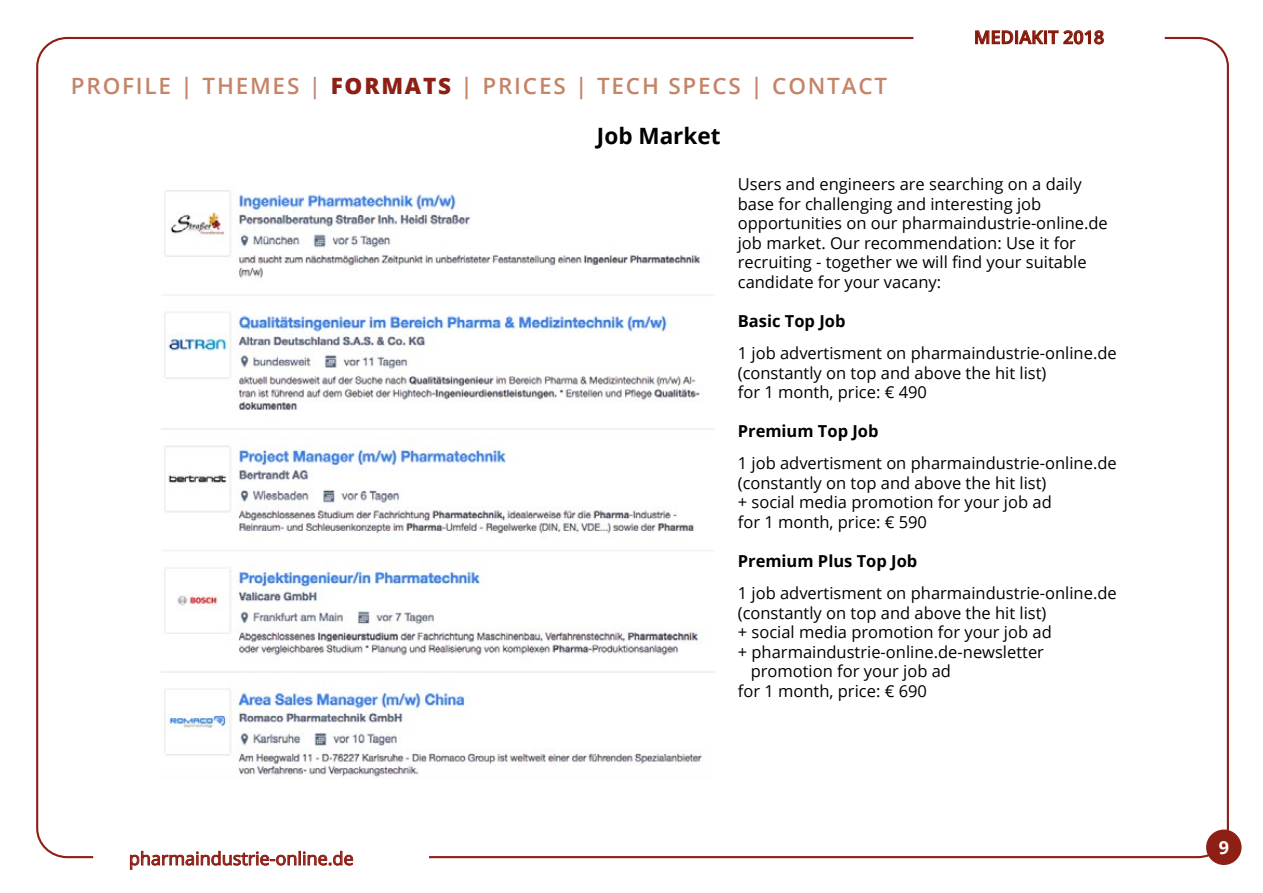
<style>
.page{position:relative;width:1263px;height:893px;background:#fff}
.page>*{position:absolute;margin:0;border:0;box-sizing:border-box;transform-origin:0 0}
.t1{font:600 22.5px "Open Sans";letter-spacing:.08em;color:#c48468}
.t2{font:700 22.5px "Open Sans";color:#000}
.t3{font:18px "Open Sans";color:#8d1f15}
.t4{font:600 18px "Open Sans";color:#851708}
.t5{font:700 18px "Open Sans";color:#fff}
.t6{font:16.5px/19.5px "Open Sans";color:#000}
.t7{font:700 16.5px "Open Sans";color:#000}
.s1{color:#c28b83}
.s2{font-weight:800;color:#8d1f15}
</style>
<div class="page">
<svg style="left:130px;top:850px;width:224px;height:20px"></svg>
<svg style="left:913px;top:30px;width:252px;height:15px"></svg>
<img style="left:162px;top:190px;width:553px;height:588px">
<div style="left:1206px;top:829px;width:35px;height:36px;background:#8d1f15;border-radius:50%"></div>
<h1 class="t1" style="left:71px;top:70px;width:818px">PROFILE | THEMES <span class="s1">|</span> <span class="s2">FORMATS</span> | PRICES | TECH SPECS | CONTACT</h1>
<h1 class="t2" style="left:597px;top:120px;width:125px">Job Market</h1>
<p class="t4" style="left:974px;top:25px;width:132px">MEDIAKIT 2018</p>
<p class="t3" style="left:129px;top:846px;width:226px">pharmaindustrie-online.de</p>
<p class="t6" style="left:738px;top:174px;width:372px">Users and engineers are searching on a daily base for challenging and interesting job opportunities on our pharmaindustrie-online.de job market. Our recommendation: Use it for recruiting - together we will find your suitable candidate for your vacany:</p>
<p class="t7" style="left:738px;top:309px;width:109px">Basic Top Job</p>
<p class="t6" style="left:738px;top:343px;width:380px">1 job advertisment on pharmaindustrie-online.de (constantly on top and above the hit list)<br>for 1 month, price: € 490</p>
<p class="t7" style="left:738px;top:420px;width:142px">Premium Top Job</p>
<p class="t6" style="left:738px;top:453px;width:380px">1 job advertisment on pharmaindustrie-online.de (constantly on top and above the hit list)<br>+ social media promotion for your job ad<br>for 1 month, price: € 590</p>
<p class="t7" style="left:738px;top:549px;width:181px">Premium Plus Top Job</p>
<p class="t6" style="left:738px;top:583px;width:380px">1 job advertisment on pharmaindustrie-online.de</p>
<p class="t6" style="left:738px;top:603px;width:310px">(constantly on top and above the hit list)</p>
<p class="t6" style="left:738px;top:622px;width:315px">+ social media promotion for your job ad</p>
<p class="t6" style="left:738px;top:642px;width:308px">+ pharmaindustrie-online.de-newsletter</p>
<p class="t6" style="left:751px;top:661px;width:202px">promotion for your job ad</p>
<p class="t6" style="left:738px;top:681px;width:191px">for 1 month, price: € 690</p>
<p class="t5" style="left:1219px;top:835px;width:12px">9</p>
</div>
